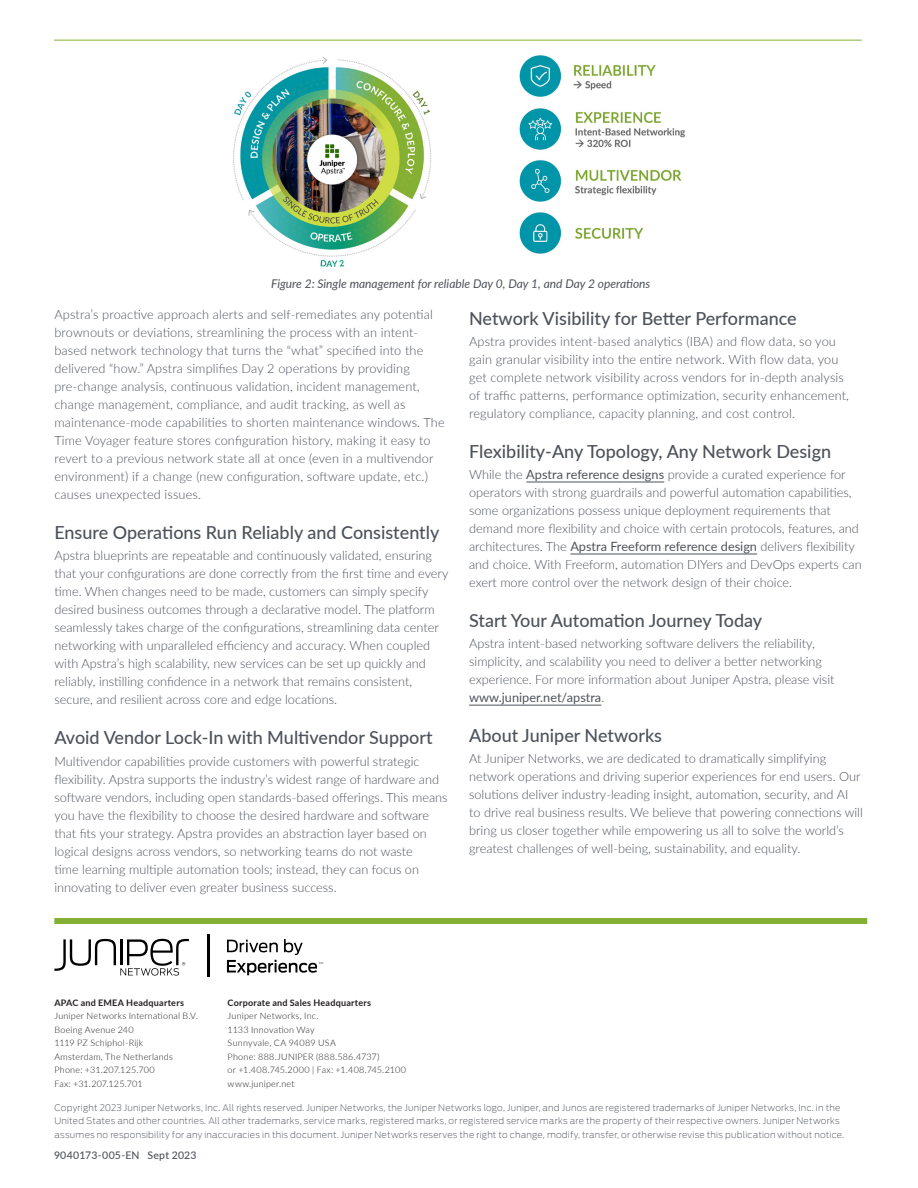
<style>
.page{position:relative;width:918px;height:1188px;background:#fff}
.page>*{position:absolute;margin:0;border:0;box-sizing:border-box;transform-origin:0 0}
.t1{font:500 18px "Lato";color:#4d525a}
.t2{font:300 12.75px/18px "Lato";color:#4d525a}
.Caption_-_Figure{font:italic 12px "Lato";color:#4d525a}
.t3{font:500 10.5px "Lato";letter-spacing:.015em;color:#4d525a}
.t4{font:200 9px/13.5px "Antenna";letter-spacing:.02em;color:#4d525a}
.t5{font:300 9px/13.5px "Lato";letter-spacing:.025em;color:#231f20}
.t6{font:700 9px "Lato";letter-spacing:.025em;color:#231f20}
.t7{font:300 6.9px "Lato";color:#231f20}
.s1{font-weight:400}
</style>
<div class="page">
<hr style="left:54px;top:40px;width:808px;height:1px;background:#84b135">
<div style="left:54px;top:918px;width:813px;height:6px;background:#84b135"></div>
<hr style="left:207px;top:934px;width:2px;height:43px;background:#040503">
<hr style="left:207px;top:935px;width:2px;height:42px;background:#000001">
<svg style="left:227px;top:939px;width:90px;height:36px"></svg>
<svg style="left:54px;top:939px;width:135px;height:37px"></svg>
<hr style="left:526px;top:482px;width:138px;height:1px;background:#4d525a">
<hr style="left:570px;top:554px;width:187px;height:1px;background:#4d525a">
<hr style="left:469px;top:705px;width:132px;height:1px;background:#4d525a">
<img style="left:233px;top:55px;width:452px;height:213px">
<p class="Caption_-_Figure" style="left:271px;top:275px;width:381px">Figure 2: Single management for reliable Day 0, Day 1, and Day 2 operations</p>
<p class="t2" style="left:54px;top:305px;width:392px">Apstra’s proactive approach alerts and self-remediates any potential brownouts or deviations, streamlining the process with an intent&shy;based network technology that turns the “what” specified into the delivered “how.” Apstra simplifies Day 2 operations by providing pre-change analysis, continuous validation, incident management, change management, compliance, and audit tracking, as well as maintenance-mode capabilities to shorten maintenance windows. The Time Voyager feature stores configuration history, making it easy to revert to a previous network state all at once (even in a multivendor environment) if a change (new configuration, software update, etc.) causes unexpected issues.</p>
<h1 class="t1" style="left:54px;top:520px;width:387px">Ensure Operations Run Reliably and Consistently</h1>
<p class="t2" style="left:54px;top:546px;width:396px">Apstra blueprints are repeatable and continuously validated, ensuring that your configurations are done correctly from the first time and every time. When changes need to be made, customers can simply specify desired business outcomes through a declarative model. The platform seamlessly takes charge of the configurations, streamlining data center networking with unparalleled efficiency and accuracy. When coupled with Apstra’s high scalability, new services can be set up quickly and reliably, instilling confidence in a network that remains consistent, secure, and resilient across core and edge locations.</p>
<h1 class="t1" style="left:54px;top:725px;width:380px">Avoid Vendor Lock-In with Multivendor Support</h1>
<p class="t2" style="left:54px;top:752px;width:395px">Multivendor capabilities provide customers with powerful strategic flexibility. Apstra supports the industry’s widest range of hardware and software vendors, including open standards-based offerings. This means you have the flexibility to choose the desired hardware and software that fits your strategy. Apstra provides an abstraction layer based on logical designs across vendors, so networking teams do not waste<br>time learning multiple automation tools; instead, they can focus on innovating to deliver even greater business success.</p>
<h1 class="t1" style="left:469px;top:305px;width:329px">Network Visibility for Better Performance</h1>
<p class="t2" style="left:469px;top:332px;width:381px">Apstra provides intent-based analytics (IBA) and flow data, so you gain granular visibility into the entire network. With flow data, you get complete network visibility across vendors for in-depth analysis of traffic patterns, performance optimization, security enhancement, regulatory compliance, capacity planning, and cost control.</p>
<h1 class="t1" style="left:469px;top:438px;width:364px">Flexibility-Any Topology, Any Network Design</h1>
<p class="t2" style="left:469px;top:465px;width:394px">While the <span class="s1">Apstra reference designs</span> provide a curated experience for operators with strong guardrails and powerful automation capabilities, some organizations possess unique deployment requirements that demand more flexibility and choice with certain protocols, features, and architectures. The <span class="s1">Apstra Freeform reference design</span> delivers flexibility and choice. With Freeform, automation DIYers and DevOps experts can exert more control over the network design of their choice.</p>
<h1 class="t1" style="left:469px;top:607px;width:295px">Start Your Automation Journey Today</h1>
<p class="t2" style="left:469px;top:634px;width:367px">Apstra intent-based networking software delivers the reliability, simplicity, and scalability you need to deliver a better networking experience. For more information about Juniper Apstra, please visit <span class="s1">www.juniper.net/apstra</span>.</p>
<h1 class="t1" style="left:469px;top:723px;width:194px">About Juniper Networks</h1>
<p class="t2" style="left:469px;top:749px;width:395px">At Juniper Networks, we are dedicated to dramatically simplifying network operations and driving superior experiences for end users. Our solutions deliver industry-leading insight, automation, security, and AI to drive real business results. We believe that powering connections will bring us closer together while empowering us all to solve the world’s greatest challenges of well-being, sustainability, and equality.</p>
<p class="t7" style="left:318px;top:960px;width:7px">™</p>
<p class="t6" style="left:54px;top:996px;width:131px">APAC and EMEA Headquarters</p>
<p class="t5" style="left:54px;top:1009px;width:145px">Juniper Networks International B.V.<br>Boeing Avenue 240<br>1119 PZ Schiphol-Rijk<br>Amsterdam, The Netherlands<br>Phone: +31.207.125.700<br>Fax: +31.207.125.701</p>
<p class="t6" style="left:228px;top:996px;width:145px">Corporate and Sales Headquarters</p>
<p class="t5" style="left:228px;top:1009px;width:180px">Juniper Networks, Inc.<br>1133 Innovation Way<br>Sunnyvale, CA 94089 USA<br>Phone: 888.JUNIPER (888.586.4737)<br>or +1.408.745.2000 | Fax: +1.408.745.2100 www.juniper.net</p>
<p class="t4" style="left:54px;top:1101px;width:791px">Copyright 2023 Juniper Networks, Inc. All rights reserved. Juniper Networks, the Juniper Networks logo, Juniper, and Junos are registered trademarks of Juniper Networks, Inc. in the<br>United States and other countries. All other trademarks, service marks, registered marks, or registered service marks are the property of their respective owners. Juniper Networks assumes no responsibility for any inaccuracies in this document. Juniper Networks reserves the right to change, modify, transfer, or otherwise revise this publication without notice.</p>
<p class="t3" style="left:54px;top:1148px;width:144px">9040173-005-EN Sept 2023</p>
</div>
